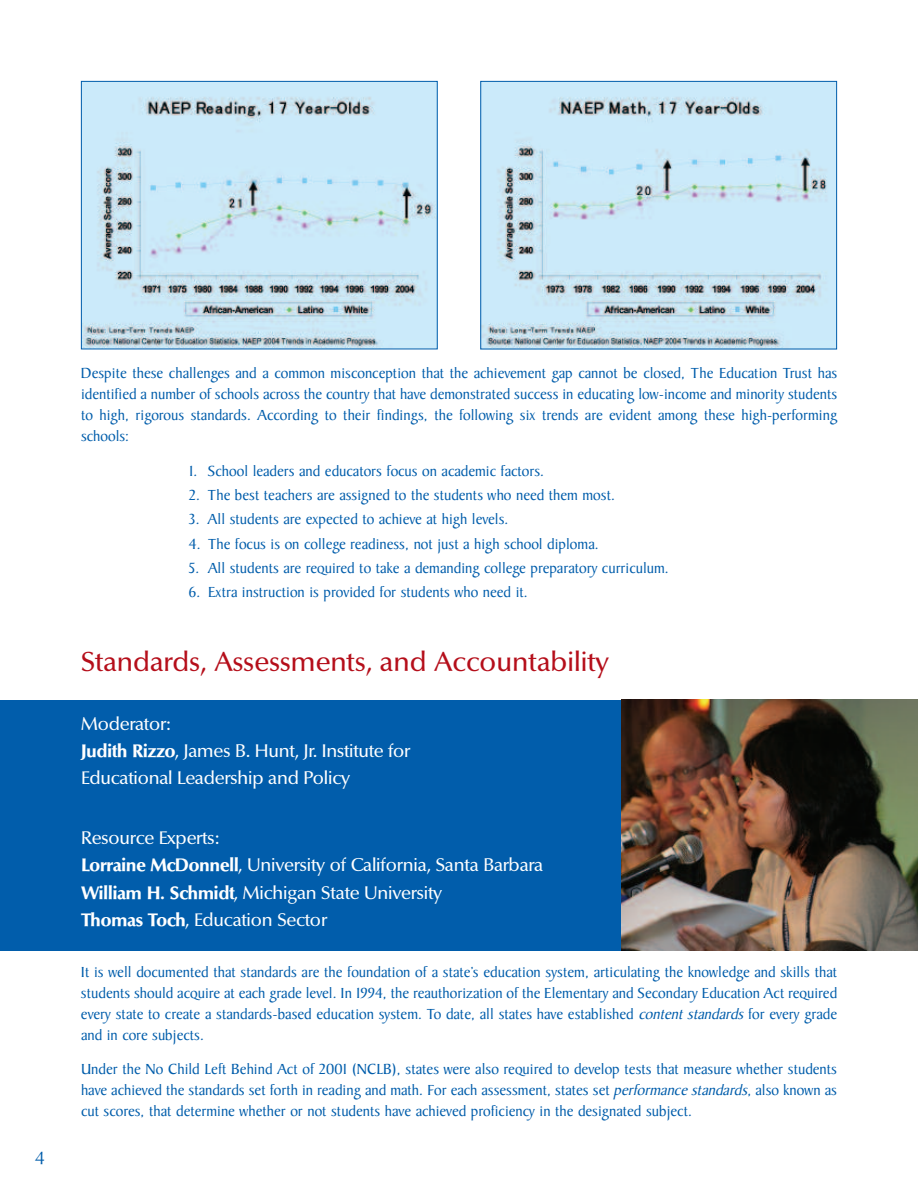
<style>
.page{position:relative;width:918px;height:1188px;background:#fff}
.page>*{position:absolute;margin:0;border:0;box-sizing:border-box;transform-origin:0 0}
.t1{font:500 27px "Optima BQ";color:#b50e1a}
.t2{font:500 18px/27.3px "Optima BQ";letter-spacing:-.01em;color:#fff}
.t3{font:18px "Optima BQ";color:#015dab}
.t4{font:15.75px/21px "Baker Signet";color:#015dab;text-align:justify}
.s1{font-weight:700}
.s2{font-style:italic}
</style>
<div class="page">
<img style="left:83px;top:83px;width:353px;height:264px">
<div style="left:81px;top:81px;width:357px;height:268px;border:1px solid #015dab"></div>
<img style="left:482px;top:83px;width:353px;height:264px">
<div style="left:480px;top:81px;width:357px;height:268px;border:1px solid #015dab"></div>
<div style="left:0;top:700px;width:918px;height:251px;background:#015dab"></div>
<img style="left:621px;top:700px;width:297px;height:251px">
<p class="t3" style="left:35px;top:1149px;width:11px">4</p>
<p class="t4" style="left:81px;top:364px;width:758px">Despite these challenges and a common misconception that the achievement gap cannot be closed, The Education Trust has identified a number of schools across the country that have demonstrated success in educating low-income and minority students to high, rigorous standards. According to their findings, the following six trends are evident among these high-performing schools:</p>
<p class="t4" style="left:189px;top:462px;width:357px">1. School leaders and educators focus on academic factors.</p>
<p class="t4" style="left:189px;top:486px;width:428px">2. The best teachers are assigned to the students who need them most.</p>
<p class="t4" style="left:189px;top:510px;width:321px">3. All students are expected to achieve at high levels.</p>
<p class="t4" style="left:189px;top:535px;width:411px">4. The focus is on college readiness, not just a high school diploma.</p>
<p class="t4" style="left:189px;top:559px;width:482px">5. All students are required to take a demanding college preparatory curriculum.</p>
<p class="t4" style="left:189px;top:583px;width:340px">6. Extra instruction is provided for students who need it.</p>
<h1 class="t1" style="left:81px;top:646px;width:530px">Standards, Assessments, and Accountability</h1>
<p class="t2" style="left:81px;top:711px;width:331px;line-height:26.8px">Moderator:<br><span class="s1">Judith Rizzo</span>, James B. Hunt, Jr. Institute for<br>Educational Leadership and Policy</p>
<p class="t2" style="left:81px;top:825px;width:464px">Resource Experts:<br><span class="s1">Lorraine McDonnell</span>, University of California, Santa Barbara <span class="s1">William H. Schmidt</span>, Michigan State University<br><span class="s1">Thomas Toch</span>, Education Sector</p>
<p class="t4" style="left:81px;top:963px;width:758px">It is well documented that standards are the foundation of a state’s education system, articulating the knowledge and skills that students should acquire at each grade level. In 1994, the reauthorization of the Elementary and Secondary Education Act required every state to create a standards-based education system. To date, all states have established <span class="s2">content standards</span>for every grade and in core subjects.</p>
<p class="t4" style="left:81px;top:1060px;width:758px">Under the No Child Left Behind Act of 2001 (NCLB), states were also required to develop tests that measure whether students have achieved the standards set forth in reading and math. For each assessment, states set <span class="s2">performance standards</span>, also known as cut scores, that determine whether or not students have achieved proficiency in the designated subject.</p>
</div>
